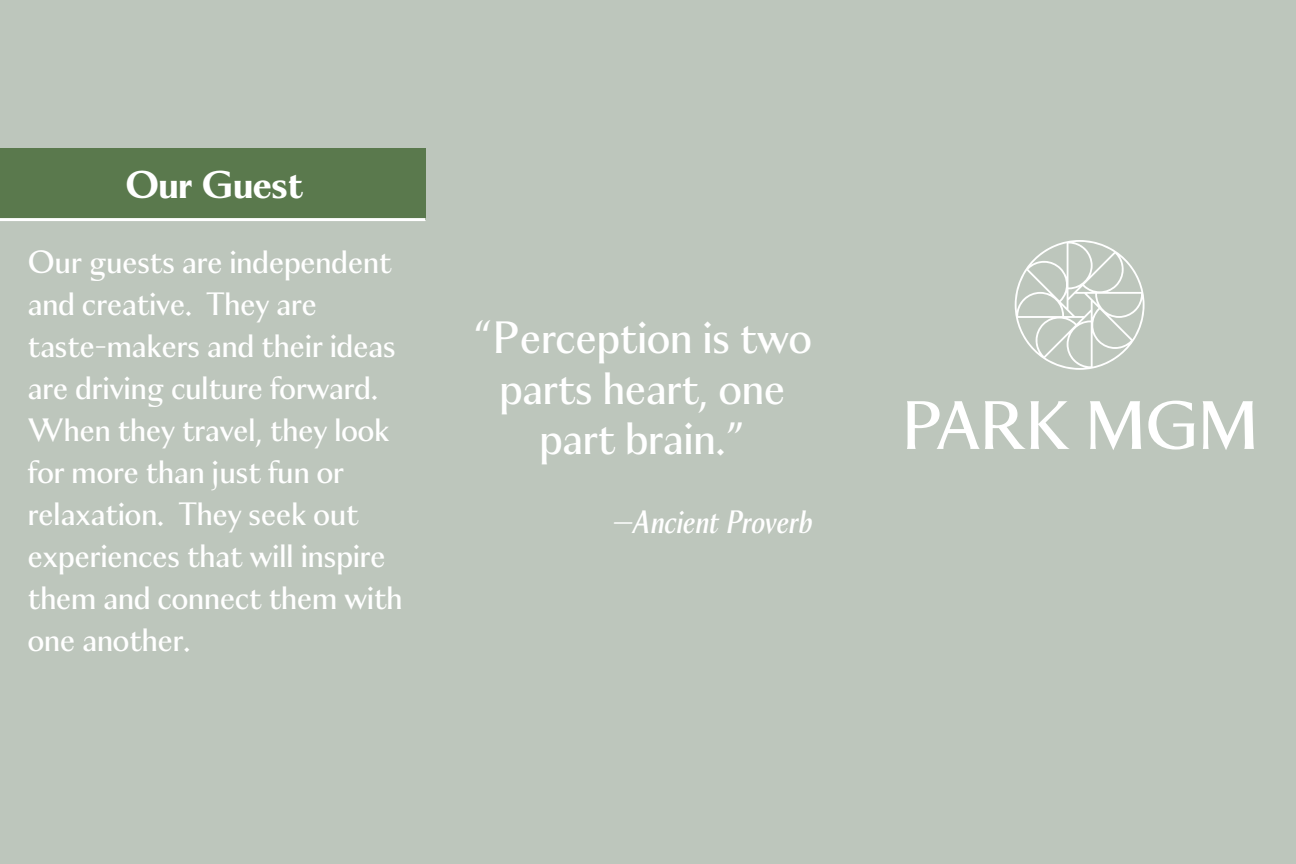
<style>
.page{position:relative;width:1296px;height:864px;background:#bdc6bc}
.page>*{position:absolute;margin:0;border:0;box-sizing:border-box;transform-origin:0 0}
.t1{font:42px/50.4px "ALDER";color:#fff;text-align:center}
.t2{font:700 36px "ALDER";color:#fff}
.t3{font:30px/42px "ALDER";color:#fff}
.t4{font:italic 30px "ALDER";color:#fff}
</style>
<div class="page">
<svg style="left:1015px;top:240px;width:130px;height:130px"></svg>
<svg style="left:907px;top:401px;width:162px;height:48px"></svg>
<svg style="left:1090px;top:401px;width:51px;height:49px"></svg>
<svg style="left:1148px;top:401px;width:46px;height:49px"></svg>
<svg style="left:1203px;top:401px;width:51px;height:49px"></svg>
<div style="left:0;top:148px;width:426px;height:72px;background:#5a794d"></div>
<hr style="left:0;top:218px;width:426px;height:3px;background:#fff">
<p class="t2" style="left:126px;top:162px;width:179px">Our Guest</p>
<p class="t3" style="left:28px;top:241px;width:376px">Our guests are independent and creative. They are taste-makers and their ideas are driving culture forward.<br>When they travel, they look for more than just fun or relaxation. They seek out experiences that will inspire them and connect them with one another.</p>
<h1 class="t1" style="left:473px;top:313px;width:340px">“Perception is two parts heart, one part brain.”</h1>
<p class="t4" style="left:613px;top:503px;width:200px">—Ancient Proverb</p>
</div>
